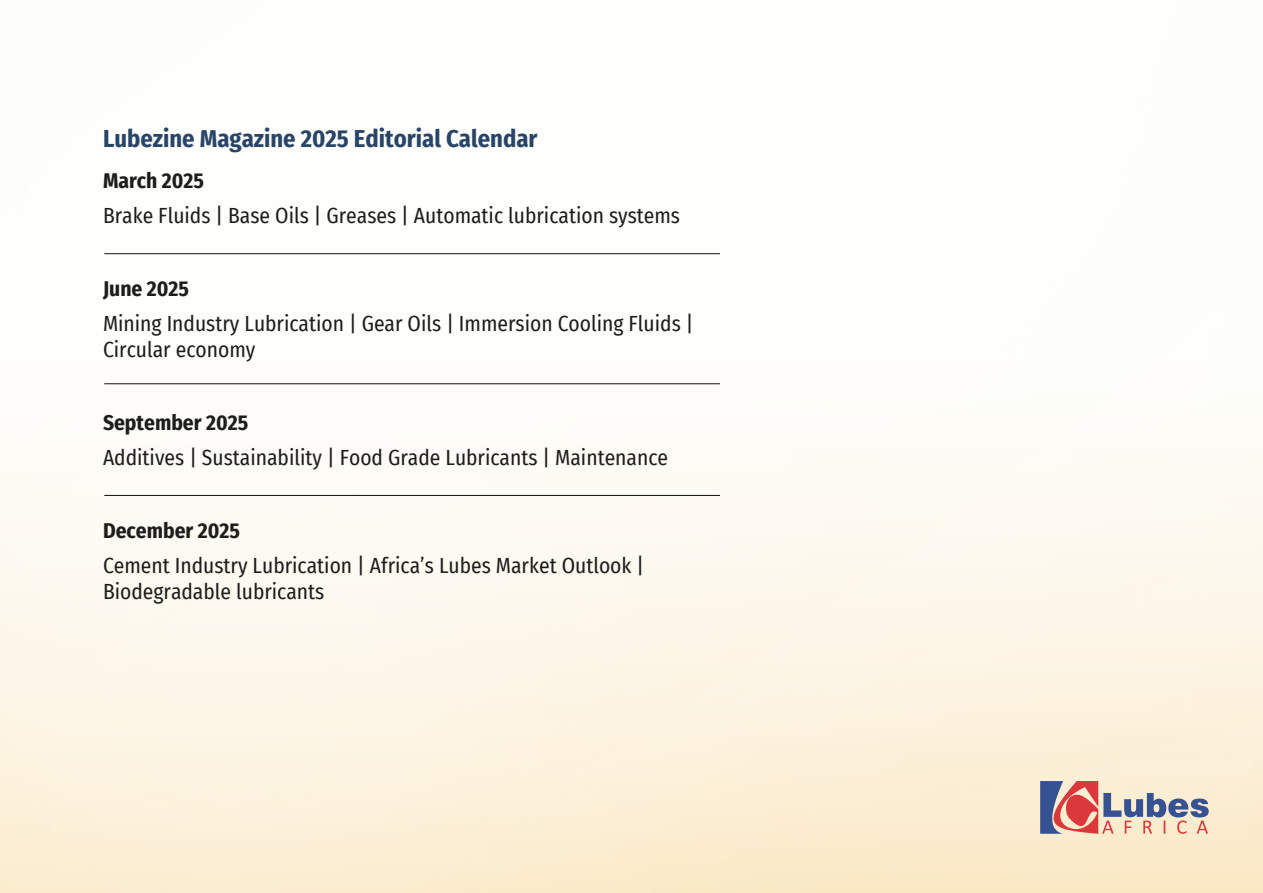
<style>
.page{position:relative;width:1263px;height:893px;background:#fff}
.page>*{position:absolute;margin:0;border:0;box-sizing:border-box;transform-origin:0 0}
.t1{font:700 24.45px "Fira Sans Condensed";color:#284567}
.t2{font:21.45px/25.7px "Fira Sans Condensed";color:#1d1d1b}
.t3{font:700 21.45px "Fira Sans Condensed";color:#1d1d1b}
</style>
<div class="page">
<svg style="left:1038px;top:781px;width:171px;height:60px"></svg>
<hr style="left:104px;top:253px;width:616px;height:1px;background:#1d1d1b">
<hr style="left:104px;top:383px;width:616px;height:1px;background:#1d1d1b">
<hr style="left:104px;top:495px;width:616px;height:1px;background:#1d1d1b">
<p class="t1" style="left:103px;top:118px;width:436px">Lubezine Magazine 2025 Editorial Calendar</p>
<p class="t3" style="left:103px;top:163px;width:102px">March 2025</p>
<p class="t2" style="left:103px;top:202px;width:579px">Brake Fluids | Base Oils | Greases | Automatic lubrication systems</p>
<p class="t3" style="left:103px;top:271px;width:87px">June 2025</p>
<p class="t2" style="left:103px;top:310px;width:592px">Mining Industry Lubrication | Gear Oils | Immersion Cooling Fluids |<br>Circular economy</p>
<p class="t3" style="left:103px;top:405px;width:147px">September 2025</p>
<p class="t2" style="left:103px;top:444px;width:567px">Additives | Sustainability | Food Grade Lubricants | Maintenance</p>
<p class="t3" style="left:103px;top:513px;width:138px">December 2025</p>
<p class="t2" style="left:103px;top:552px;width:543px">Cement Industry Lubrication | Africa’s Lubes Market Outlook |<br>Biodegradable lubricants</p>
</div>
